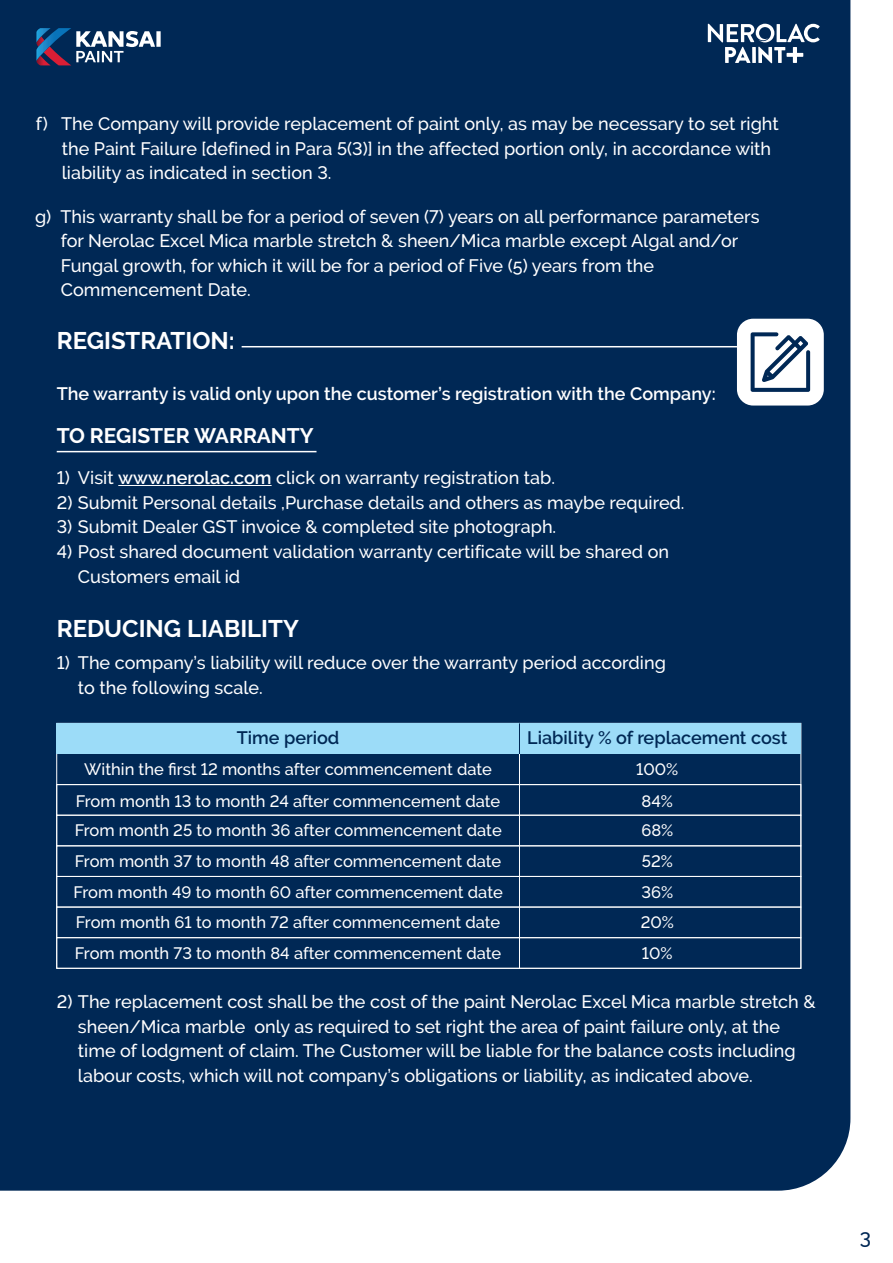
<style>
.page{position:relative;width:893px;height:1263px;background:#fff}
.page>*{position:absolute;margin:0;border:0;box-sizing:border-box;transform-origin:0 0}
.t1{font:700 24px "Raleway";color:#fff}
.t2{font:700 21px "Raleway";color:#fff}
.t3{font:500 20.7px "Raleway";color:#002855}
.t4{font:500 18px/24.6px "Raleway";color:#fff}
.t5{font:600 18px "Raleway";color:#fff}
.t6{font:600 18px "Raleway";color:#002855}
.t7{font:500 16.5px/31.3px "Raleway";color:#fff}
.s1{font-weight:600}
</style>
<div class="page">
<div style="left:0;top:0;width:850px;height:1191px;background:#002855"></div>
<svg style="left:708px;top:24px;width:112px;height:39px"></svg>
<svg style="left:36px;top:28px;width:125px;height:37px"></svg>
<div style="left:737px;top:319px;width:87px;height:86px;background:#fff;border-radius:16px"></div>
<svg style="left:751px;top:332px;width:59px;height:60px"></svg>
<hr style="left:242px;top:346px;width:495px;height:1px;background:#fff">
<hr style="left:118px;top:485px;width:154px;height:1px;background:#fff">
<hr style="left:57px;top:451px;width:259px;height:1px;background:#fff">
<div style="left:56px;top:784px;width:745px;height:31px;border:1px solid #fff"></div>
<div style="left:56px;top:815px;width:745px;height:31px;border:1px solid #fff"></div>
<div style="left:56px;top:845px;width:745px;height:32px;border:1px solid #fff"></div>
<div style="left:56px;top:876px;width:745px;height:31px;border:1px solid #fff"></div>
<div style="left:56px;top:907px;width:745px;height:31px;border:1px solid #fff"></div>
<hr style="left:519px;top:723px;width:1px;height:245px;background:#fff">
<div style="left:57px;top:723px;width:744px;height:31px;background:#9cdcf8"></div>
<div style="left:56px;top:937px;width:745px;height:31px;border:1px solid #fff"></div>
<hr style="left:519px;top:723px;width:1px;height:31px;background:#002855">
<p class="t4" style="left:62px;top:112px;width:718px;text-indent:-26px">f) The Company will provide replacement of paint only, as may be necessary to set right the Paint Failure [defined in Para 5(3)] in the affected portion only, in accordance with liability as indicated in section 3.</p>
<p class="t4" style="left:61px;top:204px;width:700px;text-indent:-26px">g) This warranty shall be for a period of seven (7) years on all performance parameters for Nerolac Excel Mica marble stretch &amp; sheen/Mica marble except Algal and/or Fungal growth, for which it will be for a period of Five (5) years from the Commencement Date.</p>
<h1 class="t1" style="left:57px;top:327px;width:179px">REGISTRATION:</h1>
<p class="t5" style="left:57px;top:384px;width:660px">The warranty is valid only upon the customer’s registration with the Company:</p>
<p class="t2" style="left:57px;top:423px;width:259px">TO REGISTER WARRANTY</p>
<p class="t4" style="left:57px;top:465px;width:500px">1) Visit <span class="s1">www.nerolac.com</span> click on warranty registration tab.</p>
<p class="t4" style="left:57px;top:490px;width:629px">2) Submit Personal details ,Purchase details and others as maybe required.</p>
<p class="t4" style="left:57px;top:515px;width:501px">3) Submit Dealer GST invoice &amp; completed site photograph.</p>
<p class="t4" style="left:78px;top:539px;width:593px;text-indent:-21px">4) Post shared document validation warranty certificate will be shared on<br>Customers email id</p>
<h1 class="t1" style="left:57px;top:615px;width:244px">REDUCING LIABILITY</h1>
<p class="t4" style="left:78px;top:651px;width:589px;text-indent:-21px">1) The company’s liability will reduce over the warranty period according to the following scale.</p>
<p class="t6" style="left:237px;top:728px;width:104px">Time period</p>
<p class="t6" style="left:527px;top:728px;width:262px">Liability % of replacement cost</p>
<p class="t7" style="left:84px;top:754px;width:409px">Within the first 12 months after commencement date</p>
<p class="t7" style="left:636px;top:754px;width:44px;text-align:center">100%<br>84%</p>
<p class="t7" style="left:75px;top:786px;width:428px;line-height:29.2px">From month 13 to month 24 after commencement date<br>From month 25 to month 36 after commencement date</p>
<p class="t7" style="left:73px;top:845px;width:431px">From month 37 to month 48 after commencement date<br>From month 49 to month 60 after commencement date</p>
<p class="t7" style="left:75px;top:907px;width:428px;line-height:30.6px">From month 61 to month 72 after commencement date<br>From month 73 to month 84 after commencement date</p>
<p class="t7" style="left:641px;top:814px;width:33px">68%</p>
<p class="t7" style="left:642px;top:845px;width:33px">52%</p>
<p class="t7" style="left:641px;top:878px;width:35px;line-height:29.7px">36%<br>20%</p>
<p class="t7" style="left:642px;top:937px;width:32px">10%</p>
<p class="t4" style="left:78px;top:989px;width:739px;text-indent:-21px">2) The replacement cost shall be the cost of the paint Nerolac Excel Mica marble stretch &amp; sheen/Mica marble only as required to set right the area of paint failure only, at the time of lodgment of claim. The Customer will be liable for the balance costs including labour costs, which will not company’s obligations or liability, as indicated above.</p>
<p class="t3" style="left:860px;top:1225px;width:13px">3</p>
</div>
